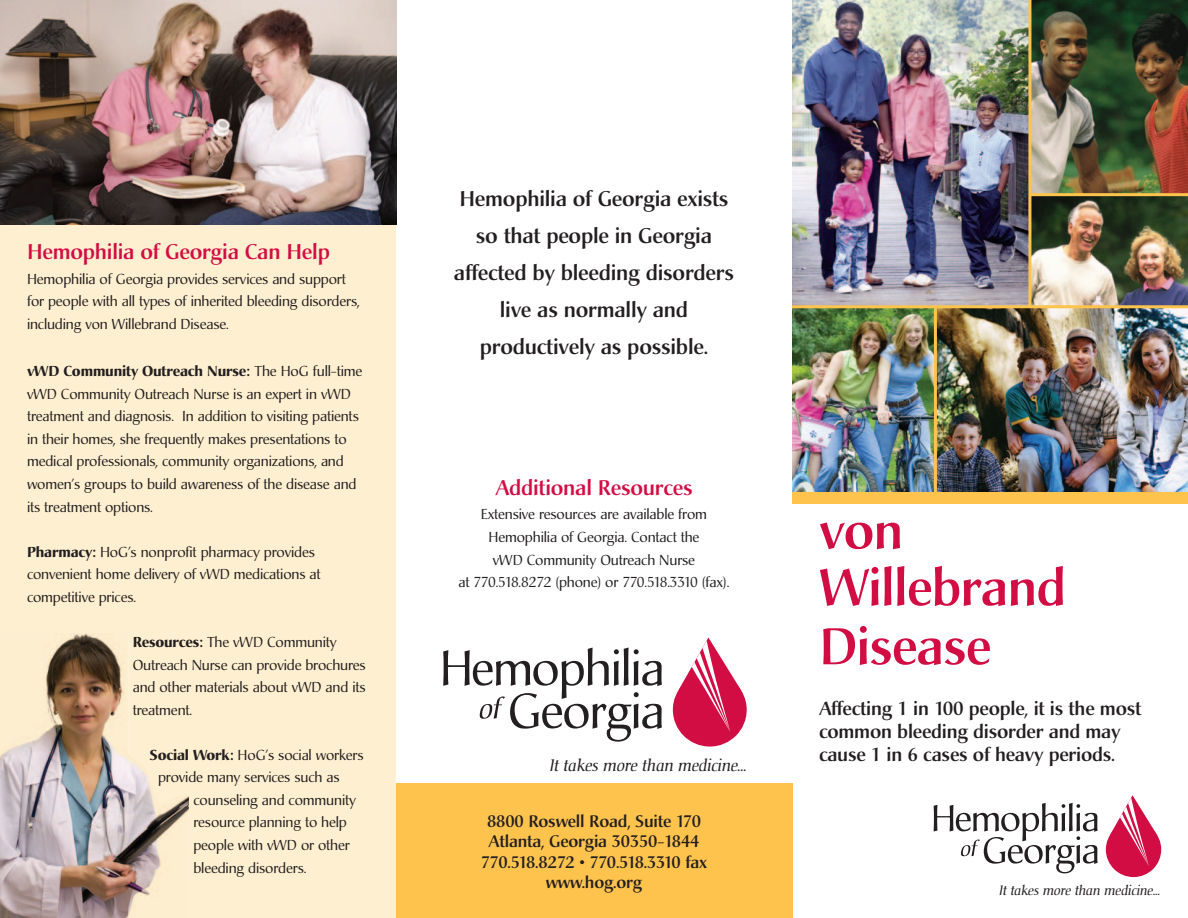
<style>
.page{position:relative;width:1188px;height:918px;background:#fff}
.page>*{position:absolute;margin:0;border:0;box-sizing:border-box;transform-origin:0 0}
.t1{font:500 51px/57.9px "Christiana";letter-spacing:-.015em;color:#d20d44}
.t2{font:500 21px/37px "Christiana";letter-spacing:-.01em;color:#231f20;text-align:center}
.t3{font:500 21px "Christiana";letter-spacing:-.01em;color:#d20d44}
.t4{font:500 18.75px/22.8px "Christiana";letter-spacing:-.01em;color:#231f20}
.t5{font:500 16.5px/20.4px "Christiana";letter-spacing:-.01em;color:#231f20;text-align:center}
.t6{font:italic 16.5px "Christiana";letter-spacing:-.01em;color:#231f20}
.t7{font:14.25px/22.5px "Christiana";letter-spacing:-.01em;color:#231f20}
.t8{font:italic 13.5px "Christiana";letter-spacing:-.01em;color:#231f20}
.s1{font-weight:700}
</style>
<div class="page">
<div style="left:0;top:1px;width:396px;height:917px;background:#feefd0"></div>
<img style="left:0;top:0;width:396px;height:224px">
<svg style="left:1106px;top:795px;width:55px;height:82px"></svg>
<svg style="left:934px;top:803px;width:164px;height:70px"></svg>
<img style="left:0;top:633px;width:189px;height:285px">
<img style="left:792px;top:0;width:236px;height:305px">
<img style="left:937px;top:308px;width:251px;height:185px">
<img style="left:792px;top:308px;width:142px;height:185px">
<img style="left:1031px;top:0;width:157px;height:193px">
<img style="left:1031px;top:196px;width:157px;height:109px">
<div style="left:396px;top:783px;width:397px;height:135px;background:#fec34d"></div>
<svg style="left:673px;top:637px;width:74px;height:110px"></svg>
<svg style="left:443px;top:648px;width:219px;height:94px"></svg>
<div style="left:792px;top:493px;width:396px;height:11px;background:#fec34d"></div>
<hr style="left:792px;top:305px;width:396px;height:3px;background:#fec34d">
<hr style="left:1029px;top:193px;width:159px;height:3px;background:#fec34d">
<hr style="left:934px;top:306px;width:3px;height:194px;background:#fec34d">
<hr style="left:1028px;top:0;width:3px;height:307px;background:#fec34d">
<h2 class="t3" style="left:27px;top:243px;width:304px">Hemophilia of Georgia Can Help</h2>
<p class="t7" style="left:27px;top:269px;width:334px">Hemophilia of Georgia provides services and support for people with all types of inherited bleeding disorders, including von Willebrand Disease.</p>
<p class="t7" style="left:27px;top:361px;width:337px"><span class="s1">vWD Community Outreach Nurse:</span> The HoG full-time vWD Community Outreach Nurse is an expert in vWD treatment and diagnosis. In addition to visiting patients in their homes, she frequently makes presentations to medical professionals, community organizations, and women’s groups to build awareness of the disease and its treatment options.</p>
<p class="t7" style="left:27px;top:542px;width:295px"><span class="s1">Pharmacy:</span> HoG’s nonprofit pharmacy provides convenient home delivery of vWD medications at competitive prices.</p>
<p class="t7" style="left:133px;top:632px;width:235px"><span class="s1">Resources:</span> The vWD Community<br>Outreach Nurse can provide brochures and other materials about vWD and its treatment.</p>
<p class="t7" style="left:158px;top:745px;width:207px;text-indent:-8px"><span class="s1">Social Work:</span> HoG’s social workers provide many services such as</p>
<p class="t7" style="left:193px;top:790px;width:164px">counseling and community resource planning to help people with vWD or other bleeding disorders.</p>
<h2 class="t2" style="left:454px;top:182px;width:282px">Hemophilia of Georgia exists so that people in Georgia affected by bleeding disorders live as normally and productively as possible.</h2>
<h2 class="t3" style="left:495px;top:479px;width:199px">Additional Resources</h2>
<p class="t7" style="left:459px;top:505px;width:272px;text-align:center">Extensive resources are available from Hemophilia of Georgia. Contact the<br>vWD Community Outreach Nurse<br>at 770.518.8272 (phone) or 770.518.3310 (fax).</p>
<p class="t6" style="left:551px;top:758px;width:198px">It takes more than medicine...</p>
<p class="t5" style="left:481px;top:813px;width:228px">8800 Roswell Road, Suite 170<br>Atlanta, Georgia 30350-1844<br>770.518.8272 • 770.518.3310 fax www.hog.org</p>
<h1 class="t1" style="left:819px;top:507px;width:249px">von<br>Willebrand<br>Disease</h1>
<h3 class="t4" style="left:819px;top:699px;width:324px">Affecting 1 in 100 people, it is the most common bleeding disorder and may cause 1 in 6 cases of heavy periods.</h3>
<p class="t8" style="left:1000px;top:885px;width:163px">It takes more than medicine...</p>
</div>
